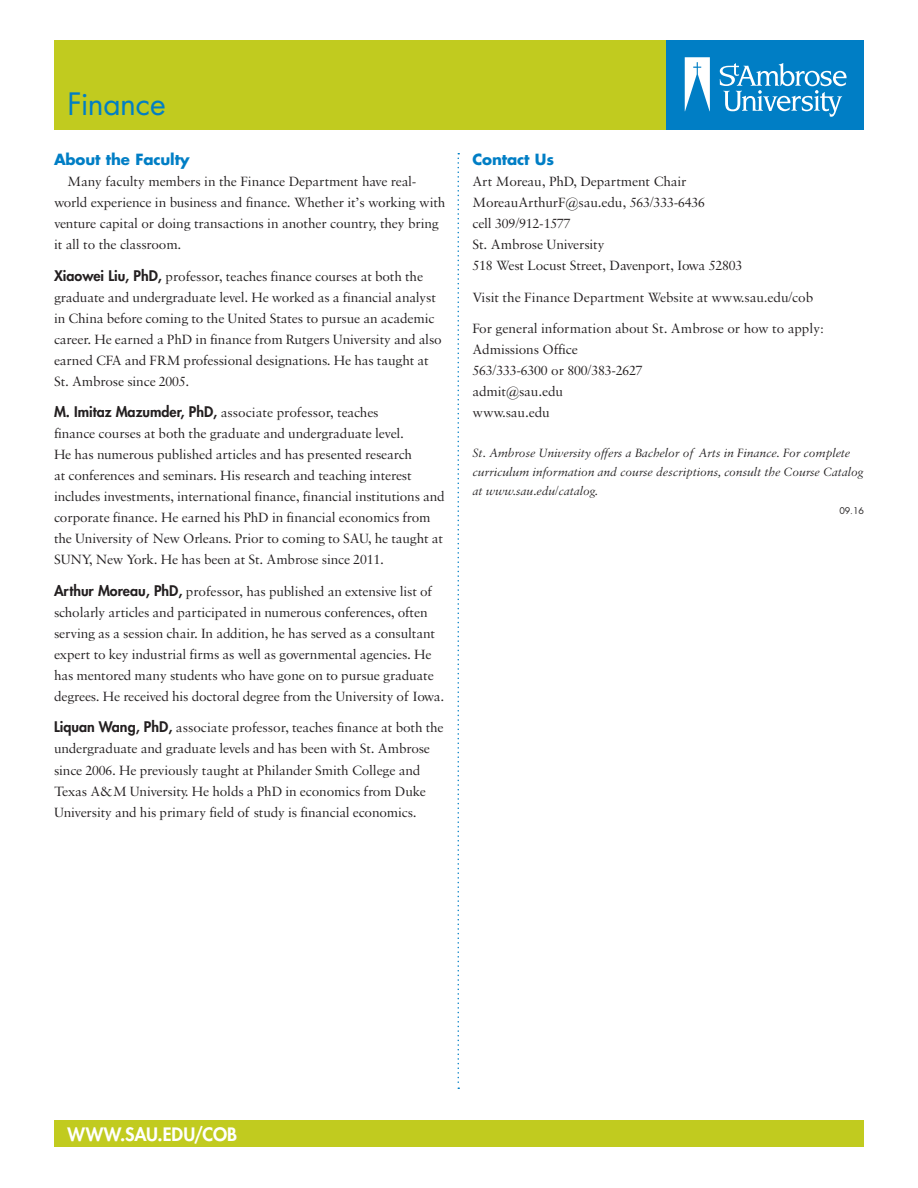
<style>
.page{position:relative;width:918px;height:1188px;background:#fff}
.page>*{position:absolute;margin:0;border:0;box-sizing:border-box;transform-origin:0 0}
.MAIN_header{font:30px "Futura Std";letter-spacing:-.01em;color:#007ec5}
.MAIN_footer{font:800 18px "Futura Std";letter-spacing:.005em;color:#fff}
.head{font:700 15px "Futura Std";letter-spacing:-.01em;color:#007ec5}
.name9_5-p7before{font:14.25px/21px "Sabon MT Pro";letter-spacing:-.01em;color:#231f20}
.intrograph{font:14.25px "Sabon MT Pro";letter-spacing:-.01em;color:#231f20}
.graph1{font:14.25px/21px "Sabon MT Pro";letter-spacing:-.01em;color:#231f20}
.boilerplate{font:italic 12.75px/18.8px "Sabon MT Pro";letter-spacing:-.01em;color:#262324}
.p9hang{font:9px "Futura Std";color:#262324}
.s1{font-family:"Futura Std";font-weight:800}
</style>
<div class="page">
<div style="left:54px;top:40px;width:612px;height:90px;background:#c1cb1f"></div>
<div style="left:666px;top:40px;width:198px;height:90px;background:#007ec5"></div>
<svg style="left:685px;top:57px;width:25px;height:54px"></svg>
<svg style="left:720px;top:63px;width:127px;height:54px"></svg>
<div style="left:54px;top:1120px;width:810px;height:28px;background:#c1cb1f"></div>
<svg style="left:458px;top:153px;width:1px;height:936px"></svg>
<p class="MAIN_header" style="left:68px;top:85px;width:100px">Finance</p>
<p class="head" style="left:54px;top:150px;width:137px">About the Faculty</p>
<p class="graph1" style="left:54px;top:171px;width:393px;text-indent:13px">Many faculty members in the Finance Department have real&shy;world experience in business and finance. Whether it’s working with venture capital or doing transactions in another country, they bring it all to the classroom.</p>
<p class="name9_5-p7before" style="left:54px;top:266px;width:389px"><span class="s1">Xiaowei Liu, PhD,</span> professor, teaches finance courses at both the graduate and undergraduate level. He worked as a financial analyst in China before coming to the United States to pursue an academic career. He earned a PhD in finance from Rutgers University and also earned CFA and FRM professional designations. He has taught at St. Ambrose since 2005.</p>
<p class="name9_5-p7before" style="left:54px;top:402px;width:392px"><span class="s1">M. Imitaz Mazumder, PhD,</span> associate professor, teaches<br>finance courses at both the graduate and undergraduate level.<br>He has numerous published articles and has presented research<br>at conferences and seminars. His research and teaching interest includes investments, international finance, financial institutions and corporate finance. He earned his PhD in financial economics from the University of New Orleans. Prior to coming to SAU, he taught at SUNY, New York. He has been at St. Ambrose since 2011.</p>
<p class="name9_5-p7before" style="left:54px;top:581px;width:392px"><span class="s1">Arthur Moreau, PhD,</span> professor, has published an extensive list of scholarly articles and participated in numerous conferences, often serving as a session chair. In addition, he has served as a consultant expert to key industrial firms as well as governmental agencies. He has mentored many students who have gone on to pursue graduate degrees. He received his doctoral degree from the University of Iowa.</p>
<p class="name9_5-p7before" style="left:54px;top:717px;width:391px"><span class="s1">Liquan Wang, PhD,</span> associate professor, teaches finance at both the undergraduate and graduate levels and has been with St. Ambrose since 2006. He previously taught at Philander Smith College and Texas A&amp;M University. He holds a PhD in economics from Duke University and his primary field of study is financial economics.</p>
<p class="head" style="left:472px;top:150px;width:83px">Contact Us</p>
<p class="intrograph" style="left:472px;top:173px;width:216px">Art Moreau, PhD, Department Chair</p>
<p class="intrograph" style="left:472px;top:194px;width:234px">MoreauArthurF@sau.edu, 563/333-6436</p>
<p class="intrograph" style="left:472px;top:215px;width:100px">cell 309/912-1577</p>
<p class="intrograph" style="left:472px;top:236px;width:134px">St. Ambrose University</p>
<p class="intrograph" style="left:472px;top:257px;width:271px">518 West Locust Street, Davenport, Iowa 52803</p>
<p class="name9_5-p7before" style="left:472px;top:287px;width:342px">Visit the Finance Department Website at www.sau.edu/cob</p>
<p class="name9_5-p7before" style="left:472px;top:318px;width:353px">For general information about St. Ambrose or how to apply:</p>
<p class="intrograph" style="left:472px;top:341px;width:107px">Admissions Office</p>
<p class="intrograph" style="left:472px;top:362px;width:172px">563/333-6300 or 800/383-2627</p>
<p class="intrograph" style="left:472px;top:383px;width:92px">admit@sau.edu</p>
<p class="intrograph" style="left:472px;top:404px;width:79px">www.sau.edu</p>
<p class="boilerplate" style="left:472px;top:443px;width:393px">St. Ambrose University offers a Bachelor of Arts in Finance. For complete curriculum information and course descriptions, consult the Course Catalog at www.sau.edu/catalog.</p>
<p class="p9hang" style="left:839px;top:505px;width:26px">09.16</p>
<p class="MAIN_footer" style="left:68px;top:1123px;width:171px">WWW.SAU.EDU/COB</p>
</div>
